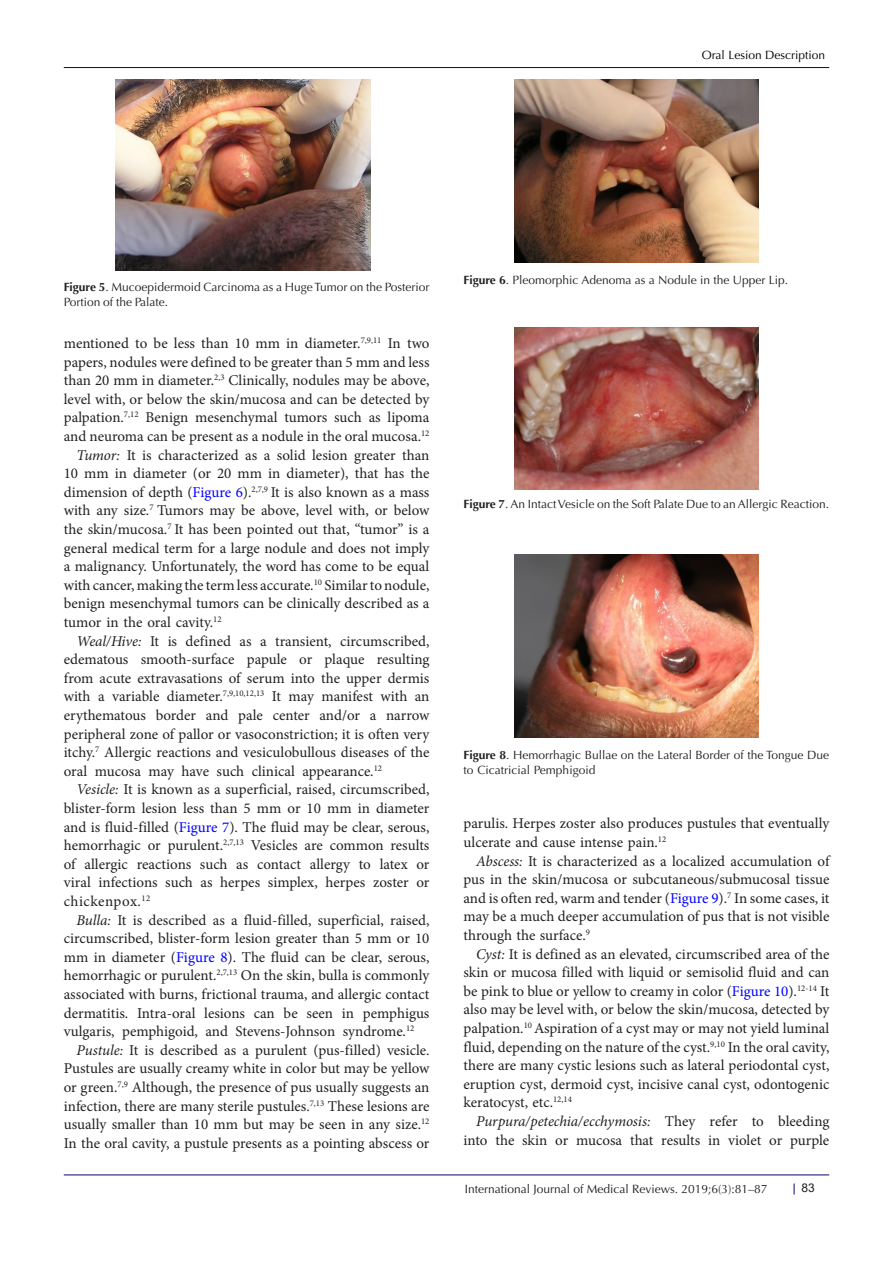
<style>
.page{position:relative;width:893px;height:1263px;background:#fff}
.page>*{position:absolute;margin:0;border:0;box-sizing:border-box;transform-origin:0 0}
.t1{font:15px/18.6px "Minion Pro";color:#231f20;text-align:justify}
.t2{font:12px/15px "Optima LT Std";color:#231f20}
.t3{font:12px "Optima LT Std";color:#000001}
.t4{font:12px "Arial";color:#231f20}
.s1{font-weight:700}
.s2{font-style:italic}
.s3{color:#00f}
</style>
<div class="page">
<hr style="left:64px;top:67px;width:765px;height:1px;background:#190066">
<hr style="left:64px;top:1175px;width:765px;height:1px;background:#190066">
<img style="left:116px;top:79px;width:255px;height:191px">
<img style="left:514px;top:79px;width:244px;height:183px">
<img style="left:514px;top:327px;width:244px;height:162px">
<img style="left:514px;top:555px;width:244px;height:182px">
<p class="t3" style="left:702px;top:48px;width:125px">Oral Lesion Description</p>
<p class="t2" style="left:64px;top:279px;width:367px"><span class="s1">Figure 5</span>. Mucoepidermoid Carcinoma as a Huge Tumor on the Posterior<br>Portion of the Palate.</p>
<p class="t1" style="left:64px;top:334px;width:367px">mentioned to be less than 10 mm in diameter.<sup>7,9,11</sup> In two papers, nodules were defined to be greater than 5 mm and less than 20 mm in diameter.<sup>2,3</sup> Clinically, nodules may be above, level with, or below the skin/mucosa and can be detected by palpation.<sup>7,12</sup> Benign mesenchymal tumors such as lipoma and neuroma can be present as a nodule in the oral mucosa.<sup>12</sup></p>
<p class="t1" style="left:64px;top:445px;width:367px;text-indent:13px"><span class="s2">Tumor:</span> It is characterized as a solid lesion greater than 10 mm in diameter (or 20 mm in diameter), that has the dimension of depth (<span class="s3">Figure 6</span>).<sup>2,7,9</sup> It is also known as a mass with any size.<sup>7</sup> Tumors may be above, level with, or below the skin/mucosa.<sup>7</sup> It has been pointed out that, “tumor” is a general medical term for a large nodule and does not imply a malignancy. Unfortunately, the word has come to be equal with cancer, making the term less accurate.<sup>10</sup> Similar to nodule, benign mesenchymal tumors can be clinically described as a tumor in the oral cavity.<sup>12</sup></p>
<p class="t1" style="left:64px;top:631px;width:367px;text-indent:13px"><span class="s2">Weal/Hive:</span> It is defined as a transient, circumscribed, edematous smooth-surface papule or plaque resulting from acute extravasations of serum into the upper dermis with a variable diameter.<sup>7,9,10,12,13</sup> It may manifest with an erythematous border and pale center and/or a narrow peripheral zone of pallor or vasoconstriction; it is often very itchy.<sup>7</sup> Allergic reactions and vesiculobullous diseases of the oral mucosa may have such clinical appearance.<sup>12</sup></p>
<p class="t1" style="left:64px;top:780px;width:367px;text-indent:13px"><span class="s2">Vesicle:</span> It is known as a superficial, raised, circumscribed, blister-form lesion less than 5 mm or 10 mm in diameter and is fluid-filled (<span class="s3">Figure 7</span>). The fluid may be clear, serous, hemorrhagic or purulent.<sup>2,7,13</sup> Vesicles are common results of allergic reactions such as contact allergy to latex or viral infections such as herpes simplex, herpes zoster or chickenpox.<sup>12</sup></p>
<p class="t1" style="left:64px;top:910px;width:367px;text-indent:13px"><span class="s2">Bulla:</span> It is described as a fluid-filled, superficial, raised, circumscribed, blister-form lesion greater than 5 mm or 10 mm in diameter (<span class="s3">Figure 8</span>). The fluid can be clear, serous, hemorrhagic or purulent.<sup>2,7,13</sup> On the skin, bulla is commonly associated with burns, frictional trauma, and allergic contact dermatitis. Intra-oral lesions can be seen in pemphigus vulgaris, pemphigoid, and Stevens-Johnson syndrome.<sup>12</sup></p>
<p class="t1" style="left:64px;top:1041px;width:367px;text-indent:13px"><span class="s2">Pustule:</span> It is described as a purulent (pus-filled) vesicle.<br>Pustules are usually creamy white in color but may be yellow or green.<sup>7,9</sup> Although, the presence of pus usually suggests an infection, there are many sterile pustules.<sup>7,13</sup> These lesions are usually smaller than 10 mm but may be seen in any size.<sup>12<br></sup>In the oral cavity, a pustule presents as a pointing abscess or</p>
<p class="t2" style="left:463px;top:273px;width:326px"><span class="s1">Figure 6</span>. Pleomorphic Adenoma as a Nodule in the Upper Lip.</p>
<p class="t2" style="left:463px;top:497px;width:367px"><span class="s1">Figure 7</span>. An Intact Vesicle on the Soft Palate Due to an Allergic Reaction.</p>
<p class="t2" style="left:463px;top:748px;width:367px"><span class="s1">Figure 8</span>. Hemorrhagic Bullae on the Lateral Border of the Tongue Due to Cicatricial Pemphigoid</p>
<p class="t1" style="left:463px;top:814px;width:367px">parulis. Herpes zoster also produces pustules that eventually ulcerate and cause intense pain.<sup>12</sup></p>
<p class="t1" style="left:463px;top:852px;width:367px;text-indent:13px"><span class="s2">Abscess:</span> It is characterized as a localized accumulation of pus in the skin/mucosa or subcutaneous/submucosal tissue and is often red, warm and tender (<span class="s3">Figure 9</span>).<sup>7</sup> In some cases, it may be a much deeper accumulation of pus that is not visible through the surface.<sup>9</sup></p>
<p class="t1" style="left:463px;top:945px;width:367px;text-indent:13px"><span class="s2">Cyst:</span> It is defined as an elevated, circumscribed area of the skin or mucosa filled with liquid or semisolid fluid and can be pink to blue or yellow to creamy in color (<span class="s3">Figure 10</span>).<sup>12-14</sup> It also may be level with, or below the skin/mucosa, detected by palpation.<sup>10</sup> Aspiration of a cyst may or may not yield luminal fluid, depending on the nature of the cyst.<sup>9,10</sup> In the oral cavity, there are many cystic lesions such as lateral periodontal cyst, eruption cyst, dermoid cyst, incisive canal cyst, odontogenic keratocyst, etc.<sup>12,14</sup></p>
<p class="t1" style="left:463px;top:1112px;width:367px;text-align:right"><span class="s2">Purpura/petechia/ecchymosis:</span> They refer to bleeding into the skin or mucosa that results in violet or purple</p>
<p class="t2" style="left:465px;top:1181px;width:304px">International Journal of Medical Reviews. 2019;6(3):81–87</p>
<p class="t4" style="left:801px;top:1180px;width:15px">83</p>
</div>
